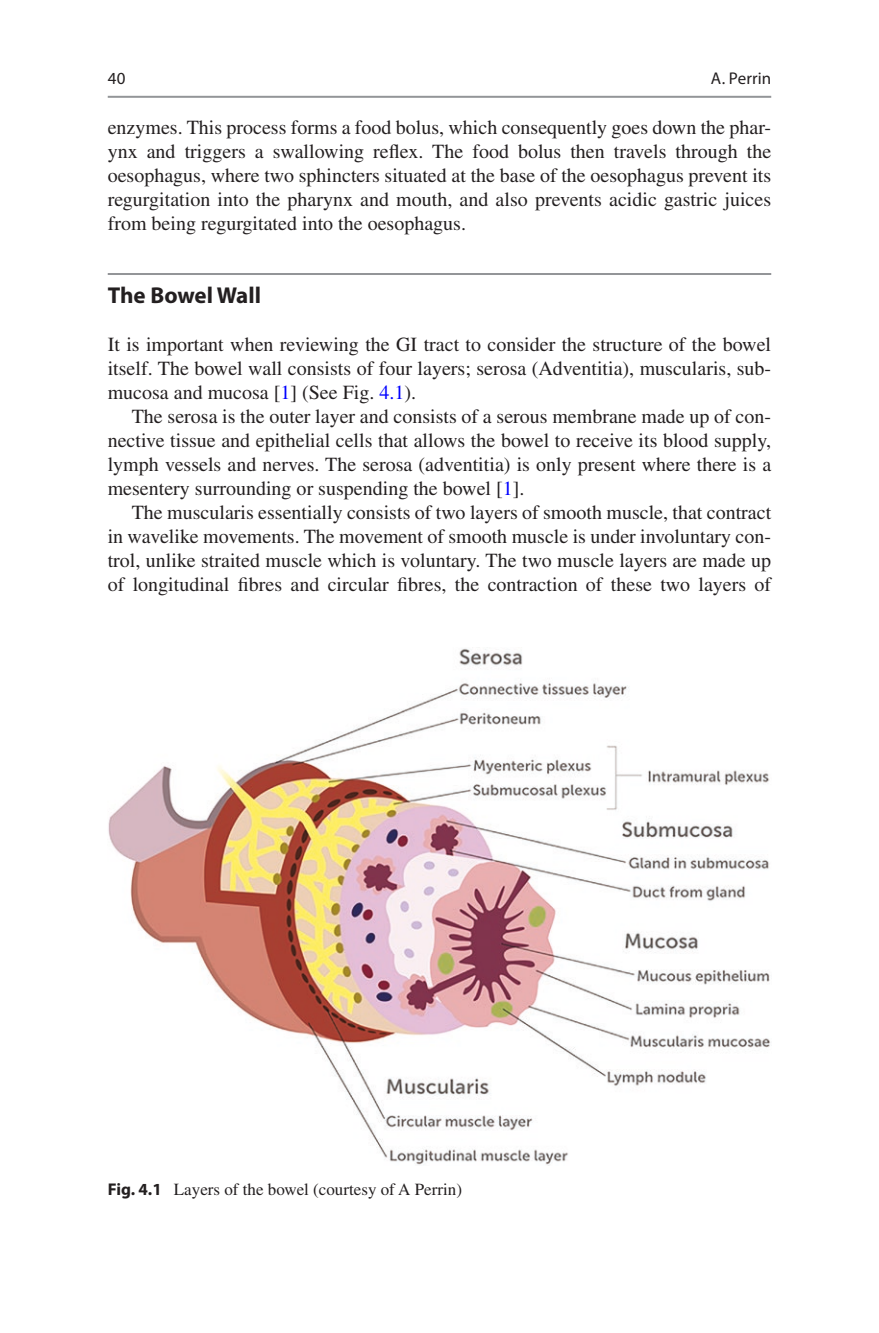
<style>
.page{position:relative;width:879px;height:1333px;background:#fff}
.page>*{position:absolute;margin:0;border:0;box-sizing:border-box;transform-origin:0 0}
._1_hd{font:700 23px "Myriad Pro";color:#231f20}
.Text{font:20px/24px "Times LT Std";color:#231f20;text-align:justify}
.Text_flush{font:20px/24px "Times LT Std";color:#231f20;text-align:justify}
.t1{font:17px "Times LT Std";color:#231f20}
.t2{font:17px "Myriad Pro";letter-spacing:.01em;color:#231f20}
.s1{color:#00f}
.s2{font-family:"Myriad Pro";font-weight:700}
</style>
<div class="page">
<hr style="left:108px;top:273px;width:663px;height:2px;background:#939598">
<img style="left:108px;top:648px;width:662px;height:517px">
<hr style="left:108px;top:96px;width:663px;height:2px;background:#939598">
<p class="t2" style="left:711px;top:68px;width:62px">A. Perrin</p>
<p class="t2" style="left:108px;top:68px;width:19px">40</p>
<p class="Text" style="left:108px;top:116px;width:665px">enzymes. This process forms a food bolus, which consequently goes down the phar&shy;ynx and triggers a swallowing reflex. The food bolus then travels through the oesophagus, where two sphincters situated at the base of the oesophagus prevent its regurgitation into the pharynx and mouth, and also prevents acidic gastric juices from being regurgitated into the oesophagus.</p>
<h2 class="_1_hd" style="left:108px;top:280px;width:155px">The Bowel Wall</h2>
<p class="Text_flush" style="left:108px;top:332px;width:665px">It is important when reviewing the GI tract to consider the structure of the bowel itself. The bowel wall consists of four layers; serosa (Adventitia), muscularis, sub&shy;mucosa and mucosa [<span class="s1">1</span>] (See Fig. <span class="s1">4.1</span>).</p>
<p class="Text" style="left:108px;top:404px;width:665px;text-indent:24px">The serosa is the outer layer and consists of a serous membrane made up of con&shy;nective tissue and epithelial cells that allows the bowel to receive its blood supply, lymph vessels and nerves. The serosa (adventitia) is only present where there is a mesentery surrounding or suspending the bowel [<span class="s1">1</span>].</p>
<p class="Text" style="left:108px;top:500px;width:665px;text-indent:24px">The muscularis essentially consists of two layers of smooth muscle, that contract in wavelike movements. The movement of smooth muscle is under involuntary con&shy;trol, unlike straited muscle which is voluntary. The two muscle layers are made up of longitudinal fibres and circular fibres, the contraction of these two layers of</p>
<p class="t1" style="left:108px;top:1179px;width:356px"><span class="s2">Fig. 4.1</span> Layers of the bowel (courtesy of A Perrin)</p>
</div>
